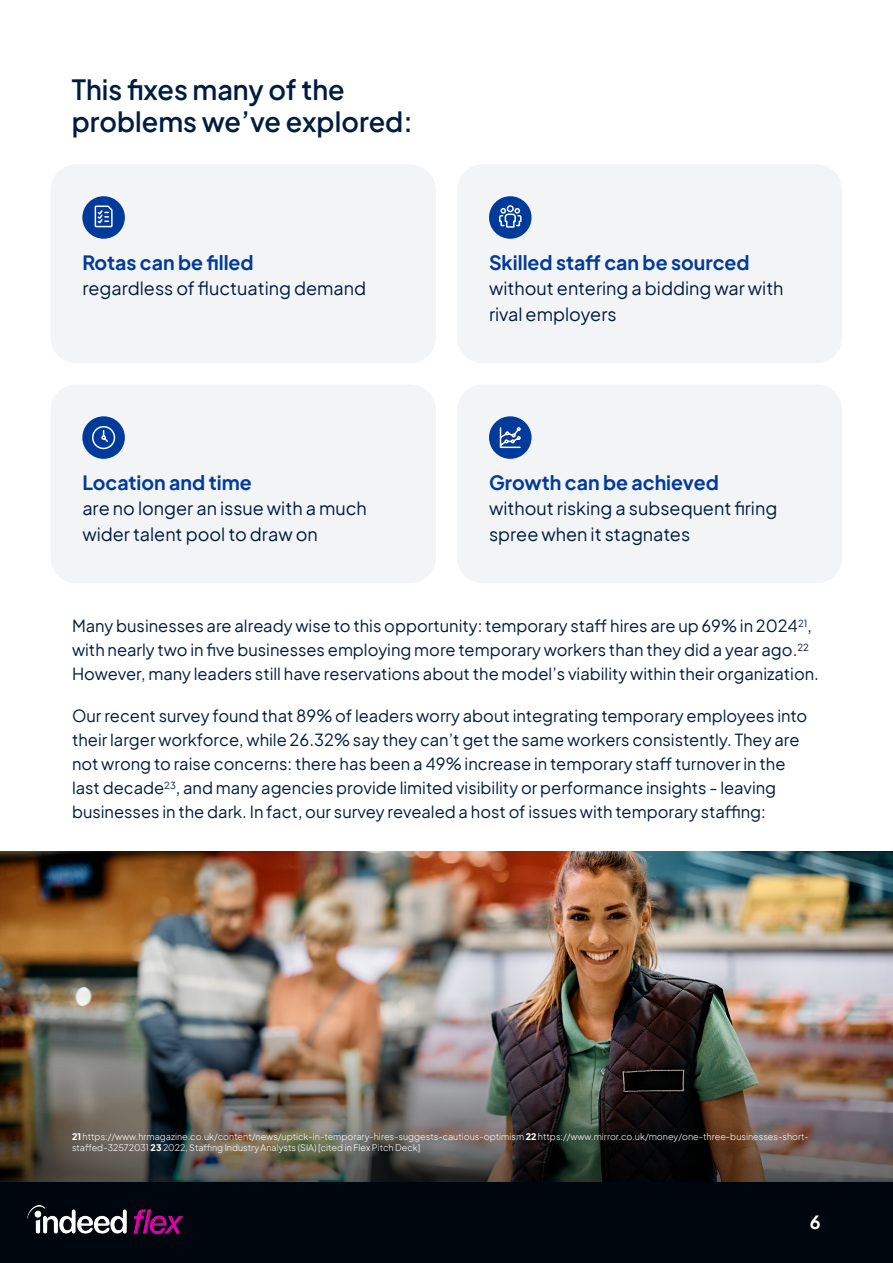
<style>
.page{position:relative;width:893px;height:1263px;background:#fff}
.page>*{position:absolute;margin:0;border:0;box-sizing:border-box;transform-origin:0 0}
.t1{font:600 27px/32.4px "Plus Jakarta Sans";color:#001c40}
.t2{font:700 19.5px "Plus Jakarta Sans";color:#003a9b}
.t3{font:18px/25.5px "Plus Jakarta Sans";color:#001c40}
.t4{font:700 18px "Plus Jakarta Sans";color:#fff}
.t5{font:16.5px/24px "Plus Jakarta Sans";color:#001c40}
.t6{font:300 9px/10.8px "Plus Jakarta Sans";color:#fff}
.s1{font-weight:800}
</style>
<div class="page">
<img style="left:1px;top:851px;width:892px;height:153px">
<img style="left:0;top:1004px;width:893px;height:179px">
<div style="left:0;top:1183px;width:893px;height:80px;background:#00060e"></div>
<img style="left:28px;top:1205px;width:154px;height:28px">
<div style="left:50px;top:164px;width:386px;height:199px;background:#f3f4f6;border-radius:26px"></div>
<div style="left:50px;top:384px;width:386px;height:199px;background:#f3f4f6;border-radius:26px"></div>
<div style="left:457px;top:164px;width:385px;height:199px;background:#f3f4f6;border-radius:26px"></div>
<div style="left:457px;top:384px;width:385px;height:199px;background:#f3f4f6;border-radius:26px"></div>
<div style="left:82px;top:196px;width:43px;height:43px;background:#003a9b;border-radius:50%"></div>
<div style="left:82px;top:416px;width:43px;height:43px;background:#003a9b;border-radius:50%"></div>
<div style="left:489px;top:196px;width:42px;height:43px;background:#003a9b;border-radius:50%"></div>
<div style="left:489px;top:416px;width:42px;height:43px;background:#003a9b;border-radius:50%"></div>
<svg style="left:94px;top:205px;width:19px;height:23px"></svg>
<svg style="left:499px;top:205px;width:23px;height:23px"></svg>
<svg style="left:92px;top:426px;width:24px;height:24px"></svg>
<svg style="left:499px;top:427px;width:22px;height:22px"></svg>
<h1 class="t1" style="left:72px;top:70px;width:343px">This fixes many of the problems we’ve explored:</h1>
<p class="t2" style="left:82px;top:245px;width:173px">Rotas can be filled</p>
<p class="t3" style="left:82px;top:274px;width:285px">regardless of fluctuating demand</p>
<p class="t2" style="left:82px;top:465px;width:171px">Location and time</p>
<p class="t3" style="left:82px;top:494px;width:286px">are no longer an issue with a much wider talent pool to draw on</p>
<p class="t2" style="left:489px;top:245px;width:262px">Skilled staff can be sourced</p>
<p class="t3" style="left:489px;top:274px;width:296px">without entering a bidding war with rival employers</p>
<p class="t2" style="left:489px;top:465px;width:231px">Growth can be achieved</p>
<p class="t3" style="left:489px;top:494px;width:290px">without risking a subsequent firing spree when it stagnates</p>
<p class="t5" style="left:72px;top:612px;width:748px">Many businesses are already wise to this opportunity: temporary staff hires are up 69% in 2024<sup>21</sup>, with nearly two in five businesses employing more temporary workers than they did a year ago.<sup>22<br></sup>However, many leaders still have reservations about the model’s viability within their organization.</p>
<p class="t5" style="left:72px;top:702px;width:737px">Our recent survey found that 89% of leaders worry about integrating temporary employees into their larger workforce, while 26.32% say they can’t get the same workers consistently. They are not wrong to raise concerns: there has been a 49% increase in temporary staff turnover in the last decade<sup>23</sup>, and many agencies provide limited visibility or performance insights - leaving businesses in the dark. In fact, our survey revealed a host of issues with temporary staffing:</p>
<p class="t6" style="left:72px;top:1130px;width:738px"><span class="s1">21</span> https://www.hrmagazine.co.uk/content/news/uptick-in-temporary-hires-suggests-cautious-optimism <span class="s1">22</span> https://www.mirror.co.uk/money/one-three-businesses-short&shy;staffed-32572031 <span class="s1">23</span> 2022, Staffing Industry Analysts (SIA) [cited in Flex Pitch Deck]</p>
<p class="t4" style="left:810px;top:1206px;width:12px">6</p>
</div>
